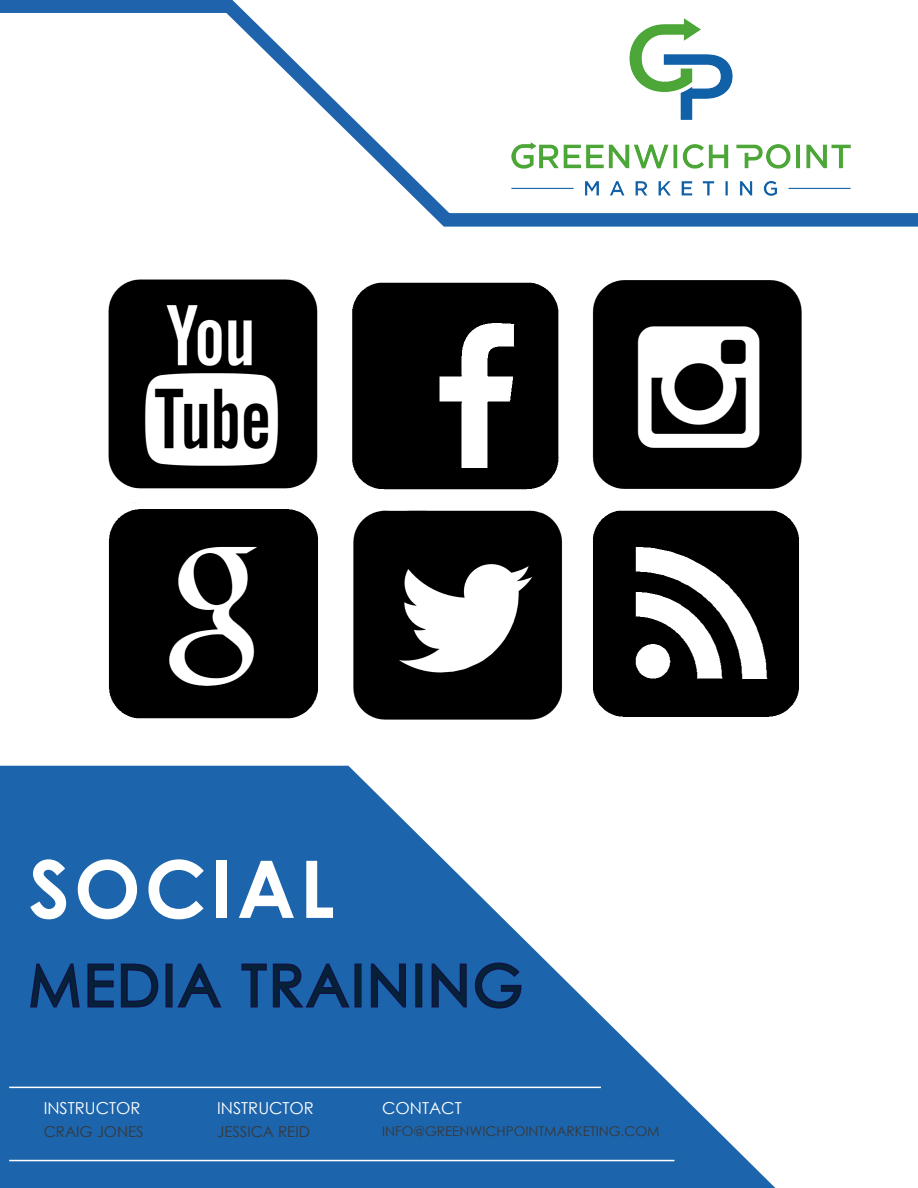
<style>
.page{position:relative;width:918px;height:1188px;background:#fff}
.page>*{position:absolute;margin:0;border:0;box-sizing:border-box;transform-origin:0 0}
.Business_Plan{font:700 79.5px "Century Gothic";letter-spacing:.05em;color:#fff}
.Business_Plan-2{font:57px "Century Gothic";letter-spacing:.05em;color:#052237}
.Text_Bold{font:16.5px "Century Gothic";color:#fff}
.Text{font:15px "Century Gothic";color:#383839}
.Text-2{font:13.5px "Century Gothic";color:#383839}
</style>
<div class="page">
<img style="left:0;top:279px;width:802px;height:487px">
<svg style="left:0;top:766px;width:775px;height:422px;fill:#1c64ab"></svg>
<svg style="left:0;top:0;width:918px;height:227px"></svg>
<hr style="left:9px;top:1087px;width:592px;height:1px;background:#fff">
<hr style="left:9px;top:1160px;width:665px;height:1px;background:#fff">
<svg style="left:28px;top:962px;width:132px;height:47px;background:#174685"></svg>
<div style="left:166px;top:964px;width:7px;height:43px;border:3px solid #111343"></div>
<svg style="left:175px;top:961px;width:49px;height:48px;background:#194f91"></svg>
<svg style="left:240px;top:961px;width:112px;height:48px;background:#184b8a"></svg>
<div style="left:354px;top:964px;width:8px;height:43px;border:3px solid #111343"></div>
<svg style="left:369px;top:962px;width:38px;height:47px;background:#174381"></svg>
<div style="left:415px;top:964px;width:7px;height:43px;border:3px solid #111343"></div>
<svg style="left:430px;top:961px;width:93px;height:49px;background:#184988"></svg>
<p class="Business_Plan" style="left:29px;top:829px;width:308px">SOCIAL</p>
<p class="Business_Plan-2" style="left:29px;top:946px;width:496px">MEDIA TRAINING</p>
<p class="Text_Bold" style="left:44px;top:1097px;width:98px">INSTRUCTOR</p>
<p class="Text_Bold" style="left:217px;top:1097px;width:98px">INSTRUCTOR</p>
<p class="Text_Bold" style="left:382px;top:1097px;width:81px">CONTACT</p>
<p class="Text" style="left:44px;top:1121px;width:101px">CRAIG JONES</p>
<p class="Text" style="left:217px;top:1121px;width:94px">JESSICA REID</p>
<p class="Text-2" style="left:382px;top:1121px;width:279px">INFO@GREENWICHPOINTMARKETING.COM</p>
</div>
